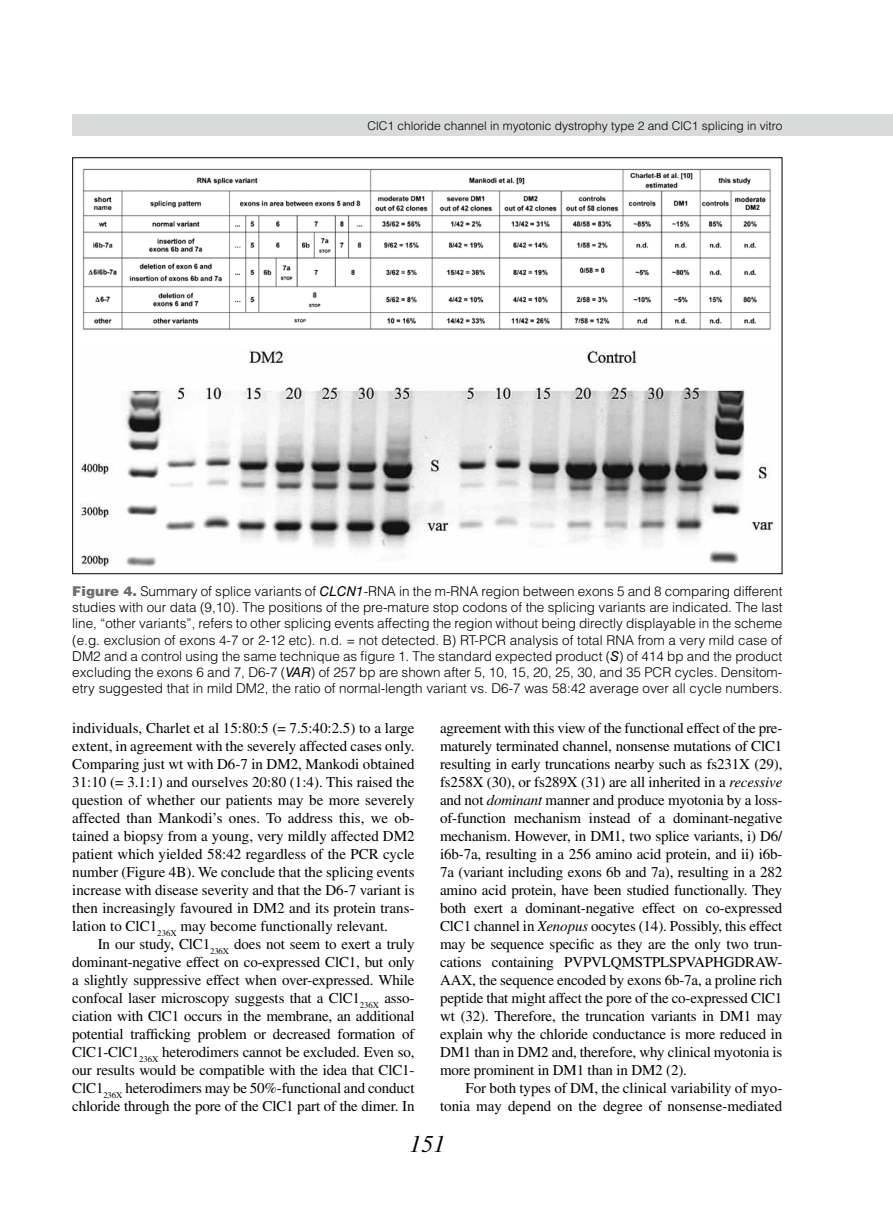
<style>
.page{position:relative;width:893px;height:1212px;background:#fff}
.page>*{position:absolute;margin:0;border:0;box-sizing:border-box;transform-origin:0 0}
.t1{font:italic 24px "Times LT Std";color:#000}
.t2{font:15px/18px "Times LT Std";letter-spacing:-.01em;color:#000;text-align:justify}
.t3{font:300 13.5px/16.2px "Helvetica LT Std";color:#000;text-align:justify}
.t4{font:300 12px "Helvetica LT Std";color:#000}
.s1{font-weight:900;color:#6e6e6e}
.s2{font-weight:400;font-style:italic}
.s3{font-style:italic}
</style>
<div class="page">
<div style="left:72px;top:115px;width:821px;height:21px;background:#d9dada"></div>
<img style="left:82px;top:168px;width:689px;height:162px">
<img style="left:81px;top:350px;width:693px;height:217px">
<p class="t4" style="left:367px;top:118px;width:417px">ClC1 chloride channel in myotonic dystrophy type 2 and ClC1 splicing in vitro</p>
<p class="t3" style="left:72px;top:583px;width:712px"><span class="s1">Figure 4.</span> Summary of splice variants of <span class="s2">CLCN1</span>-RNA in the m-RNA region between exons 5 and 8 comparing different studies with our data (9,10). The positions of the pre-mature stop codons of the splicing variants are indicated. The last line, “other variants”, refers to other splicing events affecting the region without being directly displayable in the scheme (e.g. exclusion of exons 4-7 or 2-12 etc). n.d. = not detected. B) RT-PCR analysis of total RNA from a very mild case of DM2 and a control using the same technique as figure 1. The standard expected product (<span class="s2">S</span>) of 414 bp and the product excluding the exons 6 and 7, D6-7 (<span class="s2">VAR</span>) of 257 bp are shown after 5, 10, 15, 20, 25, 30, and 35 PCR cycles. Densitom&shy;etry suggested that in mild DM2, the ratio of normal-length variant vs. D6-7 was 58:42 average over all cycle numbers.</p>
<p class="t2" style="left:72px;top:719px;width:344px">individuals, Charlet et al 15:80:5 (= 7.5:40:2.5) to a large extent, in agreement with the severely affected cases only.<br>Comparing just wt with D6-7 in DM2, Mankodi obtained 31:10 (= 3.1:1) and ourselves 20:80 (1:4). This raised the question of whether our patients may be more severely affected than Mankodi’s ones. To address this, we ob&shy;tained a biopsy from a young, very mildly affected DM2 patient which yielded 58:42 regardless of the PCR cycle number (Figure 4B). We conclude that the splicing events increase with disease severity and that the D6-7 variant is then increasingly favoured in DM2 and its protein trans&shy;lation to ClC1<sub>236X</sub> may become functionally relevant.</p>
<p class="t2" style="left:72px;top:935px;width:344px;text-indent:26px">In our study, ClC1<sub>236X</sub> does not seem to exert a truly dominant-negative effect on co-expressed ClC1, but only a slightly suppressive effect when over-expressed. While confocal laser microscopy suggests that a ClC1<sub>236X</sub> asso&shy;ciation with ClC1 occurs in the membrane, an additional potential trafficking problem or decreased formation of ClC1-ClC1<sub>236X</sub> heterodimers cannot be excluded. Even so, our results would be compatible with the idea that ClC1- ClC1<sub>236X</sub> heterodimers may be 50%-functional and conduct chloride through the pore of the ClC1 part of the dimer. In</p>
<p class="t2" style="left:440px;top:719px;width:344px">agreement with this view of the functional effect of the pre&shy;maturely terminated channel, nonsense mutations of ClC1 resulting in early truncations nearby such as fs231X (29), fs258X (30), or fs289X (31) are all inherited in a <span class="s3">recessive </span>and not <span class="s3">dominant</span> manner and produce myotonia by a loss&shy;of-function mechanism instead of a dominant-negative mechanism. However, in DM1, two splice variants, i) D6/ i6b-7a, resulting in a 256 amino acid protein, and ii) i6b-7a (variant including exons 6b and 7a), resulting in a 282 amino acid protein, have been studied functionally. They both exert a dominant-negative effect on co-expressed ClC1 channel in <span class="s3">Xenopus</span> oocytes (14). Possibly, this effect may be sequence specific as they are the only two trun&shy;cations containing PVPVLQMSTPLSPVAPHGDRAW-AAX, the sequence encoded by exons 6b-7a, a proline rich peptide that might affect the pore of the co-expressed ClC1 wt (32). Therefore, the truncation variants in DM1 may explain why the chloride conductance is more reduced in DM1 than in DM2 and, therefore, why clinical myotonia is more prominent in DM1 than in DM2 (2).</p>
<p class="t2" style="left:440px;top:1079px;width:344px;text-align:right">For both types of DM, the clinical variability of myo&shy;tonia may depend on the degree of nonsense-mediated</p>
<h1 class="t1" style="left:409px;top:1130px;width:37px">151</h1>
</div>
